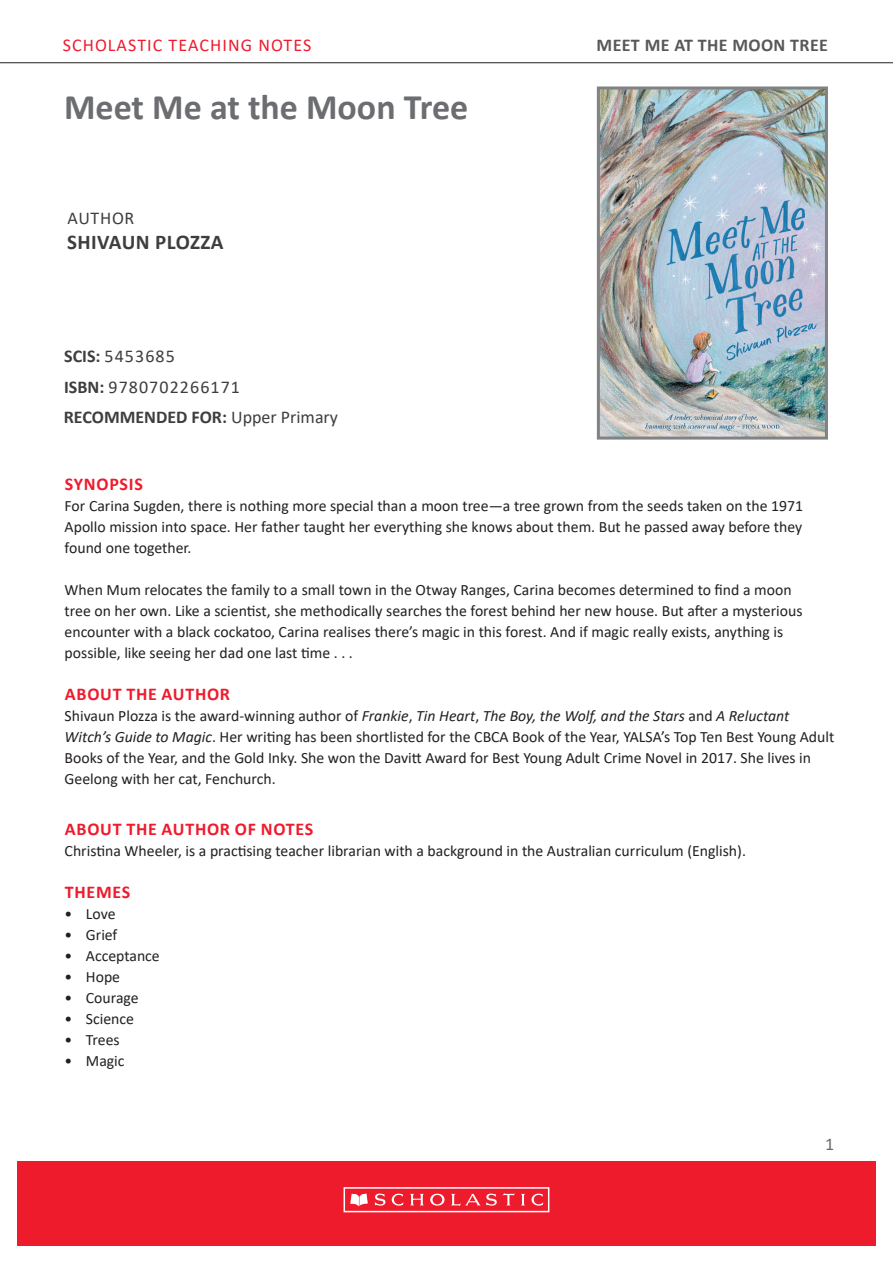
<style>
.page{position:relative;width:893px;height:1263px;background:#fff}
.page>*{position:absolute;margin:0;border:0;box-sizing:border-box;transform-origin:0 0}
.t1{font:700 36px "Calibri";color:#6c6d70}
.t2{font:700 21px "Calibri";letter-spacing:.02em;color:#3e3e3f}
.t3{font:18px "Calibri";letter-spacing:.06em;color:#3e3e3f}
.SUB_HEAD_1{font:700 18px "Calibri";letter-spacing:.04em;color:#ee1b2d}
.t4{font:700 18px "Calibri";color:#3e3e3f}
.t5{font:18px "Calibri";letter-spacing:.06em;color:#ee1b2d}
.t6{font:700 18px "Calibri";letter-spacing:.02em;color:#57585a}
.Body_Copy__no_space{font:700 18px "Calibri";letter-spacing:.04em;color:#ee1b2d}
.t7{font:18px "Calibri";color:#6c6d70}
.Body_Copy__no_space-2{font:15.75px/21px "Calibri";color:#231f20;text-align:justify}
.Body_Copy__Para_spac{font:15.75px/21px "Calibri";color:#231f20}
.s1{font-weight:700}
.s2{font-weight:400}
.s3{font-style:italic}
</style>
<div class="page">
<hr style="left:0;top:62px;width:893px;height:1px;background:#231f20">
<div style="left:17px;top:1161px;width:859px;height:85px;background:#ee1b2d"></div>
<div style="left:344px;top:1187px;width:205px;height:25px;border:2px solid #fff"></div>
<svg style="left:350px;top:1193px;width:18px;height:13px"></svg>
<svg style="left:375px;top:1193px;width:28px;height:13px"></svg>
<svg style="left:410px;top:1194px;width:14px;height:11px"></svg>
<svg style="left:521px;top:1194px;width:4px;height:11px"></svg>
<svg style="left:531px;top:1193px;width:12px;height:13px"></svg>
<svg style="left:430px;top:1194px;width:15px;height:11px"></svg>
<svg style="left:451px;top:1193px;width:64px;height:13px"></svg>
<img style="left:601px;top:90px;width:223px;height:346px">
<div style="left:597px;top:86px;width:231px;height:354px;border:3px solid #808285"></div>
<p class="t5" style="left:63px;top:32px;width:250px">SCHOLASTIC TEACHING NOTES</p>
<p class="t6" style="left:597px;top:32px;width:233px">MEET ME AT THE MOON TREE</p>
<p class="t1" style="left:64px;top:82px;width:406px">Meet Me at the Moon Tree</p>
<p class="t3" style="left:68px;top:205px;width:68px">AUTHOR</p>
<p class="t2" style="left:67px;top:227px;width:158px">SHIVAUN PLOZZA</p>
<p class="t3" style="left:64px;top:344px;width:112px"><span class="s1">SCIS:</span> 5453685</p>
<p class="t3" style="left:64px;top:374px;width:177px"><span class="s1">ISBN:</span> 9780702266171</p>
<p class="t4" style="left:64px;top:404px;width:276px">RECOMMENDED FOR: <span class="s2">Upper Primary</span></p>
<p class="SUB_HEAD_1" style="left:65px;top:471px;width:79px">SYNOPSIS</p>
<p class="Body_Copy__no_space-2" style="left:65px;top:495px;width:740px">For Carina Sugden, there is nothing more special than a moon tree—a tree grown from the seeds taken on the 1971<br>Apollo mission into space. Her father taught her everything she knows about them. But he passed away before they found one together.</p>
<p class="Body_Copy__no_space-2" style="left:65px;top:579px;width:739px;text-align:left">When Mum relocates the family to a small town in the Otway Ranges, Carina becomes determined to find a moon tree on her own. Like a scientist, she methodically searches the forest behind her new house. But after a mysterious encounter with a black cockatoo, Carina realises there’s magic in this forest. And if magic really exists, anything is possible, like seeing her dad one last time . . .</p>
<p class="Body_Copy__no_space" style="left:65px;top:681px;width:167px">ABOUT THE AUTHOR</p>
<p class="Body_Copy__Para_spac" style="left:65px;top:705px;width:771px">Shivaun Plozza is the award-winning author of <span class="s3">Frankie</span>, <span class="s3">Tin Heart</span>, <span class="s3">The Boy, the Wolf, and the Stars</span> and <span class="s3">A Reluctant Witch’s Guide to Magic</span>. Her writing has been shortlisted for the CBCA Book of the Year, YALSA’s Top Ten Best Young Adult Books of the Year, and the Gold Inky. She won the Davitt Award for Best Young Adult Crime Novel in 2017. She lives in Geelong with her cat, Fenchurch.</p>
<p class="SUB_HEAD_1" style="left:65px;top:816px;width:250px">ABOUT THE AUTHOR OF NOTES</p>
<p class="Body_Copy__no_space-2" style="left:65px;top:839px;width:683px">Christina Wheeler, is a practising teacher librarian with a background in the Australian curriculum (English).</p>
<p class="SUB_HEAD_1" style="left:65px;top:879px;width:67px">THEMES</p>
<p class="Body_Copy__no_space-2" style="left:65px;top:902px;width:52px">• Love</p>
<p class="Body_Copy__no_space-2" style="left:65px;top:923px;width:54px">• Grief</p>
<p class="Body_Copy__no_space-2" style="left:65px;top:944px;width:97px">• Acceptance</p>
<p class="Body_Copy__no_space-2" style="left:65px;top:965px;width:57px">• Hope</p>
<p class="Body_Copy__no_space-2" style="left:65px;top:986px;width:76px">• Courage</p>
<p class="Body_Copy__no_space-2" style="left:65px;top:1007px;width:71px">• Science</p>
<p class="Body_Copy__no_space-2" style="left:65px;top:1028px;width:57px">• Trees</p>
<p class="Body_Copy__no_space-2" style="left:65px;top:1049px;width:61px">• Magic</p>
<p class="t7" style="left:825px;top:1131px;width:11px">1</p>
</div>
